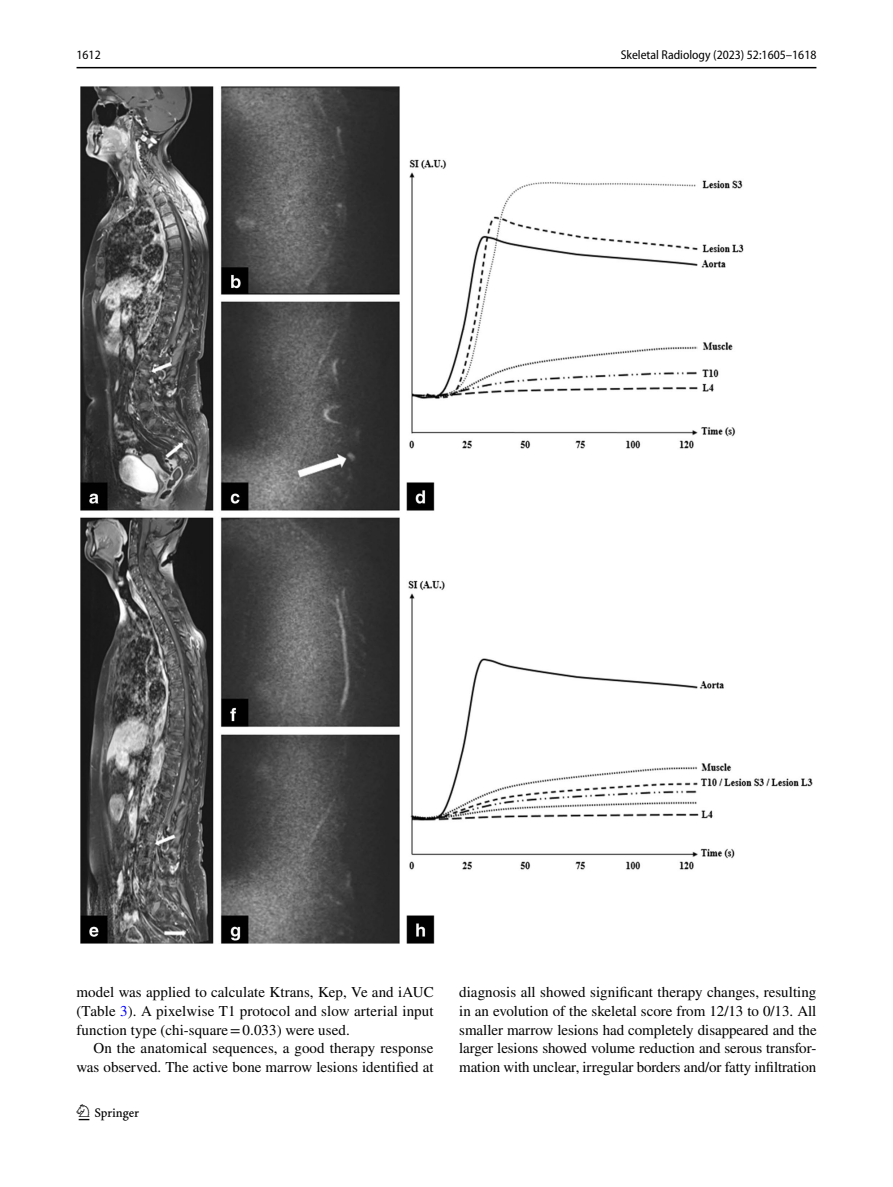
<style>
.page{position:relative;width:893px;height:1187px;background:#fff}
.page>*{position:absolute;margin:0;border:0;box-sizing:border-box;transform-origin:0 0}
.t1{font:22.5px "Springnew Regular 2";color:#000}
.t2{font:15px/18.8px "STIX";color:#000;text-align:justify}
.t3{font:semi-condensed 12.75px "Myriad Pro";color:#000}
.s1{color:#00f}
</style>
<div class="page">
<hr style="left:77px;top:67px;width:739px;height:1px;background:#000">
<img style="left:81px;top:87px;width:731px;height:856px">
<p class="t3" style="left:77px;top:48px;width:26px">1612</p>
<p class="t3" style="left:621px;top:48px;width:197px">Skeletal Radiology (2023) 52:1605–1618</p>
<p class="t2" style="left:77px;top:983px;width:359px">model was applied to calculate Ktrans, Kep, Ve and iAUC (Table <span class="s1">3</span>). A pixelwise T1 protocol and slow arterial input function type (chi-square=0.033) were used.</p>
<p class="t2" style="left:77px;top:1039px;width:359px;text-align:right">On the anatomical sequences, a good therapy response was observed. The active bone marrow lesions identified at</p>
<h1 class="t1" style="left:79px;top:1104px;width:62px">1 3</h1>
<p class="t2" style="left:459px;top:983px;width:359px">diagnosis all showed significant therapy changes, resulting in an evolution of the skeletal score from 12/13 to 0/13. All smaller marrow lesions had completely disappeared and the larger lesions showed volume reduction and serous transfor&shy;mation with unclear, irregular borders and/or fatty infiltration</p>
</div>
